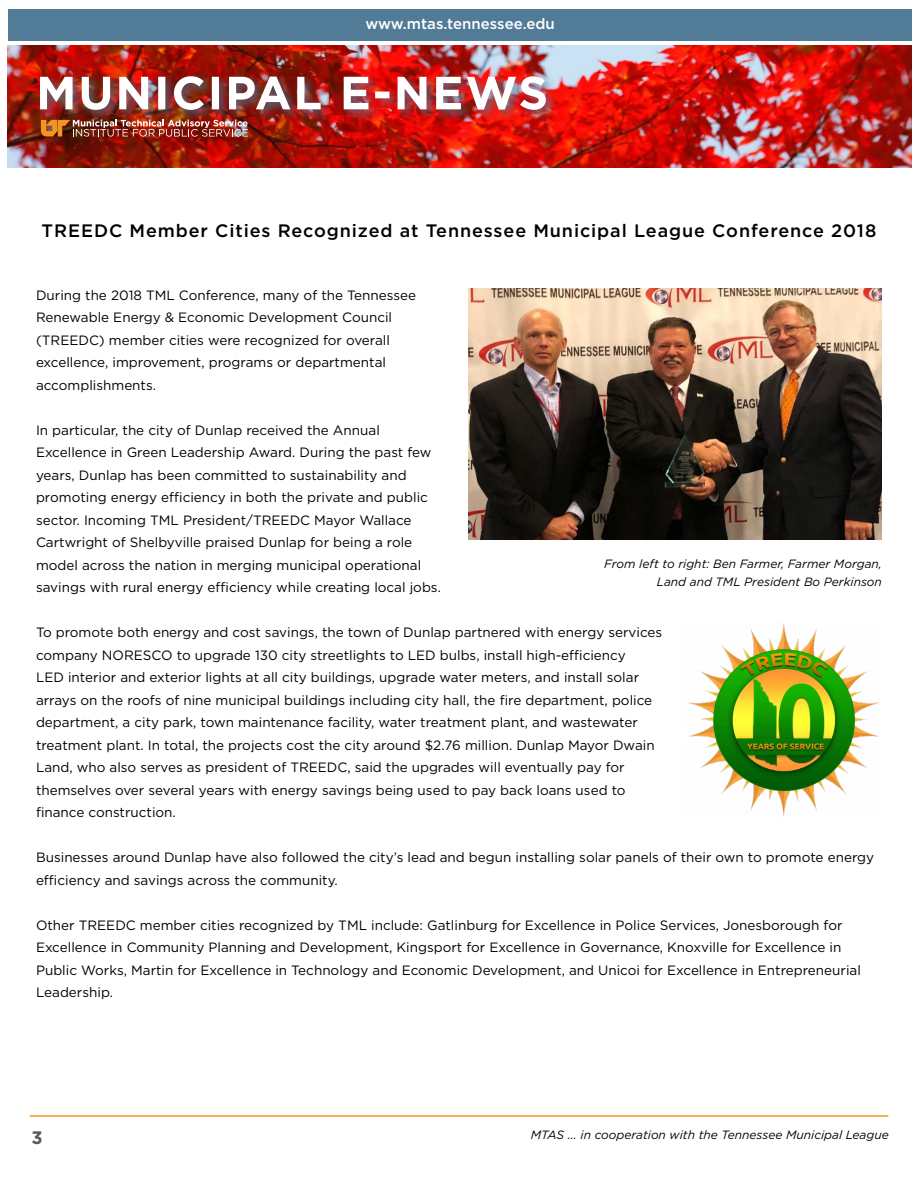
<style>
.page{position:relative;width:918px;height:1188px;background:#fff}
.page>*{position:absolute;margin:0;border:0;box-sizing:border-box;transform-origin:0 0}
.t1{font:500 18px "Gotham";letter-spacing:.05em;color:#000}
.t2{font:700 18px "Gotham";color:#58595b}
.t3{font:500 15px "Gotham";color:#fff}
.t4{font:13.5px/22.5px "Gotham";color:#000}
.t5{font:italic 12px/18px "Gotham";color:#000;text-align:right}
</style>
<div class="page">
<div style="left:8px;top:9px;width:904px;height:31px;background:#517b96"></div>
<img style="left:8px;top:45px;width:904px;height:122px">
<div style="left:36px;top:72px;width:522px;height:50px;background:#517b96;opacity:.75"></div>
<img style="left:40px;top:76px;width:506px;height:34px">
<img style="left:32px;top:110px;width:247px;height:58px">
<img style="left:41px;top:120px;width:207px;height:17px">
<hr style="left:30px;top:1115px;width:858px;height:2px;background:#f7941e">
<img style="left:468px;top:289px;width:414px;height:251px">
<img style="left:688px;top:623px;width:192px;height:194px">
<p class="t3" style="left:365px;top:14px;width:191px">www.mtas.tennessee.edu</p>
<h1 class="t1" style="left:42px;top:219px;width:836px">TREEDC Member Cities Recognized at Tennessee Municipal League Conference 2018</h1>
<p class="t4" style="left:36px;top:283px;width:382px">During the 2018 TML Conference, many of the Tennessee Renewable Energy &amp; Economic Development Council (TREEDC) member cities were recognized for overall excellence, improvement, programs or departmental accomplishments.</p>
<p class="t4" style="left:36px;top:418px;width:406px">In particular, the city of Dunlap received the Annual Excellence in Green Leadership Award. During the past few years, Dunlap has been committed to sustainability and promoting energy efficiency in both the private and public sector. Incoming TML President/TREEDC Mayor Wallace Cartwright of Shelbyville praised Dunlap for being a role model across the nation in merging municipal operational savings with rural energy efficiency while creating local jobs.</p>
<p class="t4" style="left:36px;top:621px;width:628px">To promote both energy and cost savings, the town of Dunlap partnered with energy services company NORESCO to upgrade 130 city streetlights to LED bulbs, install high-efficiency<br>LED interior and exterior lights at all city buildings, upgrade water meters, and install solar arrays on the roofs of nine municipal buildings including city hall, the fire department, police department, a city park, town maintenance facility, water treatment plant, and wastewater treatment plant. In total, the projects cost the city around $2.76 million. Dunlap Mayor Dwain Land, who also serves as president of TREEDC, said the upgrades will eventually pay for themselves over several years with energy savings being used to pay back loans used to finance construction.</p>
<p class="t4" style="left:36px;top:846px;width:840px">Businesses around Dunlap have also followed the city’s lead and begun installing solar panels of their own to promote energy efficiency and savings across the community.</p>
<p class="t4" style="left:36px;top:913px;width:826px">Other TREEDC member cities recognized by TML include: Gatlinburg for Excellence in Police Services, Jonesborough for Excellence in Community Planning and Development, Kingsport for Excellence in Governance, Knoxville for Excellence in Public Works, Martin for Excellence in Technology and Economic Development, and Unicoi for Excellence in Entrepreneurial Leadership.</p>
<p class="t5" style="left:604px;top:555px;width:279px">From left to right: Ben Farmer, Farmer Morgan,<br>Land and TML President Bo Perkinson</p>
<h1 class="t2" style="left:32px;top:1126px;width:13px">3</h1>
<p class="t5" style="left:531px;top:1126px;width:360px">MTAS ... in cooperation with the Tennessee Municipal League</p>
</div>
